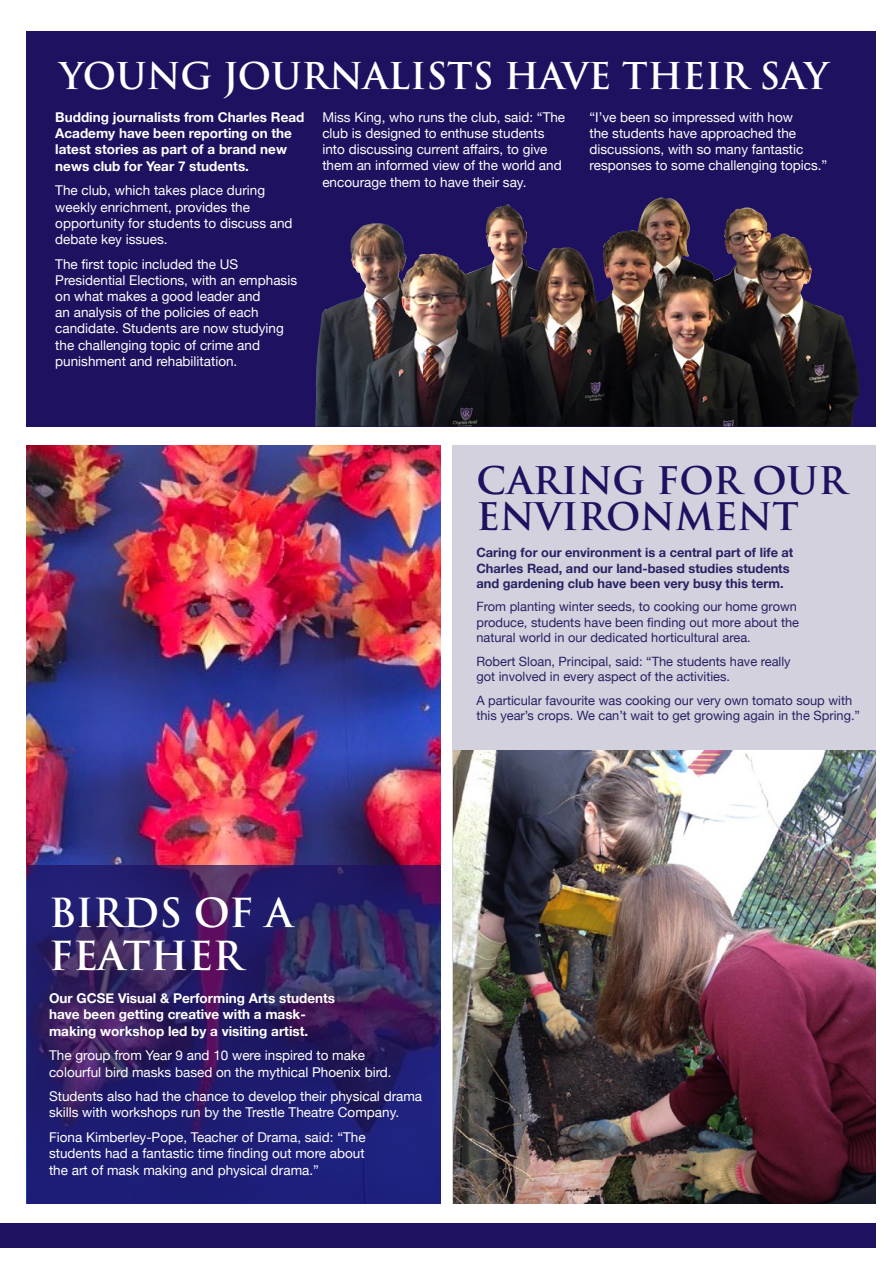
<style>
.page{position:relative;width:893px;height:1263px;background:#fff}
.page>*{position:absolute;margin:0;border:0;box-sizing:border-box;transform-origin:0 0}
.t1{font:700 39px/43.5px "Trajan Pro";color:#fff}
.t2{font:700 37.05px/35.7px "Trajan Pro";color:#1d1160}
.t3{font:700 36px "Trajan Pro";color:#fff}
.t4{font:13.5px/16.2px "Helvetica Neue";color:#fff}
.t5{font:700 13.5px/16.2px "Helvetica Neue";color:#fff}
.t6{font:12.9px/15.5px "Helvetica Neue";color:#262262}
.t7{font:700 12.9px/15.5px "Helvetica Neue";color:#262262}
</style>
<div class="page">
<img style="left:27px;top:445px;width:413px;height:420px">
<div style="left:453px;top:445px;width:423px;height:758px;background:#d4d1de"></div>
<svg style="left:27px;top:31px;width:849px;height:395px;background:#251a53"></svg>
<svg style="left:27px;top:865px;width:413px;height:338px;background:#291e69"></svg>
<div style="left:0;top:1223px;width:876px;height:25px;background:#1d1160"></div>
<img style="left:497px;top:198px;width:163px;height:105px">
<img style="left:454px;top:751px;width:422px;height:452px">
<h3 class="t3" style="left:60px;top:54px;width:770px">YOUNG JOURNALISTS HAVE THEIR SAY</h3>
<p class="t5" style="left:55px;top:109px;width:251px">Budding journalists from Charles Read Academy have been reporting on the latest stories as part of a brand new news club for Year 7 students.</p>
<p class="t4" style="left:55px;top:183px;width:239px">The club, which takes place during weekly enrichment, provides the opportunity for students to discuss and debate key issues.</p>
<p class="t4" style="left:55px;top:257px;width:243px">The first topic included the US Presidential Elections, with an emphasis on what makes a good leader and<br>an analysis of the policies of each candidate. Students are now studying the challenging topic of crime and punishment and rehabilitation.</p>
<p class="t4" style="left:322px;top:110px;width:244px">Miss King, who runs the club, said: “The club is designed to enthuse students into discussing current affairs, to give them an informed view of the world and encourage them to have their say.</p>
<p class="t4" style="left:589px;top:110px;width:239px">“I’ve been so impressed with how<br>the students have approached the discussions, with so many fantastic responses to some challenging topics.”</p>
<h2 class="t2" style="left:476px;top:463px;width:372px">CARING FOR OUR<br>ENVIRONMENT</h2>
<p class="t7" style="left:476px;top:545px;width:319px">Caring for our environment is a central part of life at<br>Charles Read, and our land-based studies students and gardening club have been very busy this term.</p>
<p class="t6" style="left:476px;top:600px;width:324px">From planting winter seeds, to cooking our home grown produce, students have been finding out more about the natural world in our dedicated horticultural area.</p>
<p class="t6" style="left:476px;top:654px;width:316px">Robert Sloan, Principal, said: “The students have really got involved in every aspect of the activities.</p>
<p class="t6" style="left:476px;top:693px;width:385px">A particular favourite was cooking our very own tomato soup with this year’s crops. We can’t wait to get growing again in the Spring.”</p>
<h1 class="t1" style="left:49px;top:891px;width:245px">BIRDS OF A<br>FEATHER</h1>
<p class="t5" style="left:49px;top:991px;width:287px">Our GCSE Visual &amp; Performing Arts students have been getting creative with a mask&shy;making workshop led by a visiting artist.</p>
<p class="t4" style="left:49px;top:1048px;width:344px">The group from Year 9 and 10 were inspired to make colourful bird masks based on the mythical Phoenix bird.</p>
<p class="t4" style="left:49px;top:1089px;width:375px">Students also had the chance to develop their physical drama skills with workshops run by the Trestle Theatre Company.</p>
<p class="t4" style="left:49px;top:1130px;width:318px;text-align:justify">Fiona Kimberley-Pope, Teacher of Drama, said: “The students had a fantastic time finding out more about the art of mask making and physical drama.”</p>
</div>
